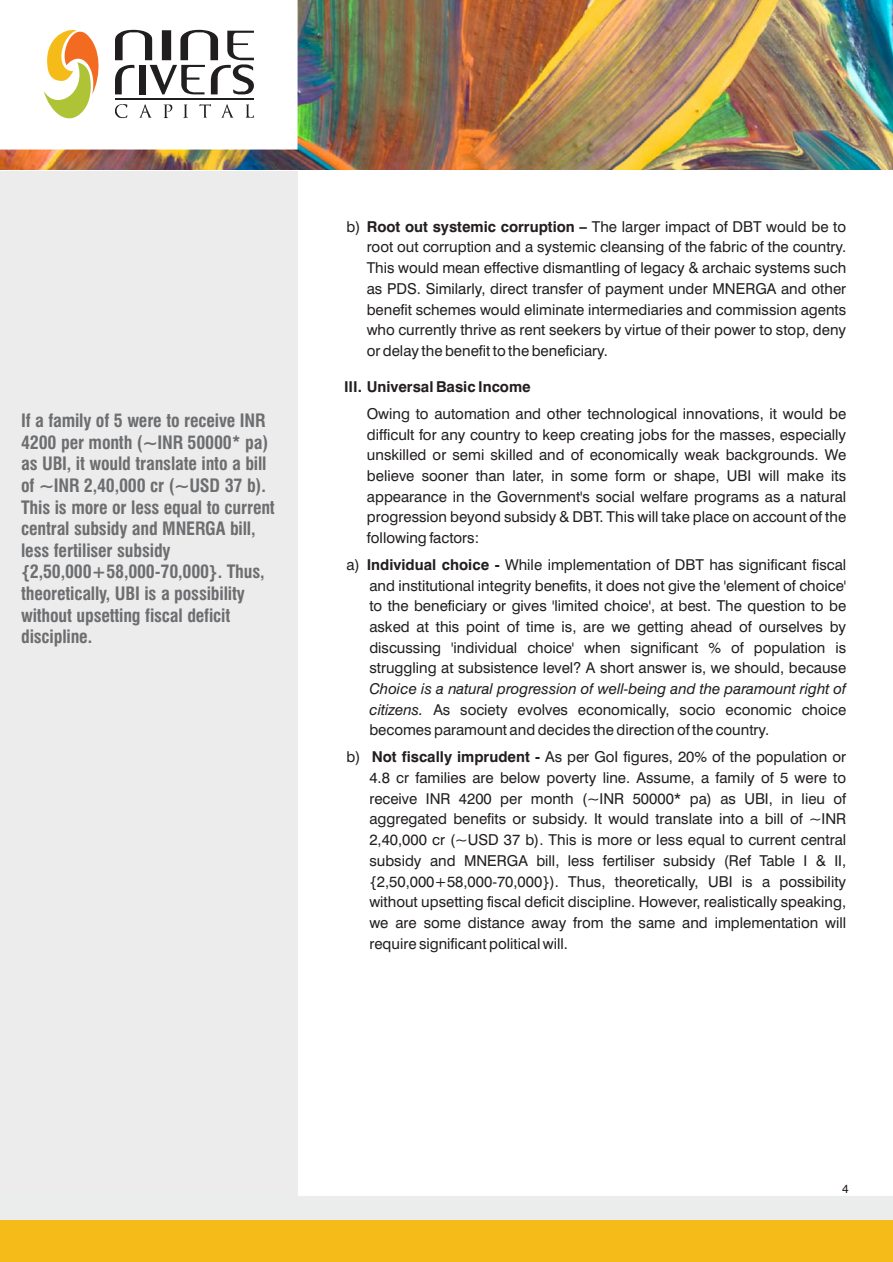
<style>
.page{position:relative;width:893px;height:1262px;background:#fff}
.page>*{position:absolute;margin:0;border:0;box-sizing:border-box;transform-origin:0 0}
.t1{font:700 condensed 18px/21.6px "Swiss 721 BT";letter-spacing:-.01em;color:#6d6e70}
.t2{font:15px/20.7px "Swiss 721 BT";color:#231f20;text-align:justify}
.t3{font:italic 15px/20.7px "Swiss 721 BT";color:#231f20}
.t4{font:700 15px "Swiss 721 BT";color:#231f20}
.t5{font:12px "Swiss 721 BT";color:#231f20}
.s1{font-weight:700}
</style>
<div class="page">
<img style="left:0;top:0;width:892px;height:170px">
<div style="left:0;top:0;width:297px;height:149px;background:#fff"></div>
<svg style="left:115px;top:104px;width:139px;height:14px"></svg>
<hr style="left:115px;top:99px;width:139px;height:1px;background:#211e1f">
<svg style="left:115px;top:30px;width:139px;height:64px"></svg>
<svg style="left:44px;top:29px;width:55px;height:90px"></svg>
<div style="left:0;top:1195px;width:892px;height:62px;background:#ebecec"></div>
<div style="left:0;top:1220px;width:892px;height:41px;background:#f4bb19"></div>
<p class="t1" style="left:21px;top:411px;width:255px">If a family of 5 were to receive INR<br>4200 per month (~INR 50000* pa) as UBI, it would translate into a bill of ~INR 2,40,000 cr (~USD 37 b).<br>This is more or less equal to current central subsidy and MNERGA bill, less fertiliser subsidy {2,50,000+58,000-70,000}. Thus, theoretically, UBI is a possibility without upsetting fiscal deficit discipline.</p>
<p class="t2" style="left:366px;top:218px;width:481px;text-indent:-20px">b) <span class="s1">Root out systemic corruption –</span> The larger impact of DBT would be to root out corruption and a systemic cleansing of the fabric of the country.<br>This would mean effective dismantling of legacy &amp; archaic systems such as PDS. Similarly, direct transfer of payment under MNERGA and other benefit schemes would eliminate intermediaries and commission agents who currently thrive as rent seekers by virtue of their power to stop, deny or delay the benefit to the beneficiary.</p>
<p class="t4" style="left:344px;top:381px;width:188px">III. Universal Basic Income</p>
<p class="t2" style="left:366px;top:405px;width:481px">Owing to automation and other technological innovations, it would be difficult for any country to keep creating jobs for the masses, especially unskilled or semi skilled and of economically weak backgrounds. We believe sooner than later, in some form or shape, UBI will make its appearance in the Government's social welfare programs as a natural progression beyond subsidy &amp; DBT. This will take place on account of the following factors:</p>
<p class="t2" style="left:346px;top:556px;width:15px">a)</p>
<p class="t2" style="left:366px;top:556px;width:481px"><span class="s1">Individual choice -</span> While implementation of DBT has significant fiscal and institutional integrity benefits, it does not give the 'element of choice' to the beneficiary or gives 'limited choice', at best. The question to be asked at this point of time is, are we getting ahead of ourselves by discussing 'individual choice' when significant % of population is struggling at subsistence level? A short answer is, we should, because</p>
<p class="t2" style="left:369px;top:700px;width:478px;text-indent:64px">As society evolves economically, socio economic choice becomes paramount and decides the direction of the country.</p>
<p class="t2" style="left:346px;top:748px;width:15px">b)</p>
<p class="t2" style="left:369px;top:748px;width:478px"><span class="s1">Not fiscally imprudent -</span> As per GoI figures, 20% of the population or 4.8 cr families are below poverty line. Assume, a family of 5 were to receive INR 4200 per month (~INR 50000* pa) as UBI, in lieu of aggregated benefits or subsidy. It would translate into a bill of ~INR 2,40,000 cr (~USD 37 b). This is more or less equal to current central subsidy and MNERGA bill, less fertiliser subsidy (Ref Table I &amp; II, {2,50,000+58,000-70,000}). Thus, theoretically, UBI is a possibility without upsetting fiscal deficit discipline. However, realistically speaking, we are some distance away from the same and implementation will require significant political will.</p>
<p class="t3" style="left:369px;top:680px;width:478px">Choice is a natural progression of well-being and the paramount right of citizens.</p>
<p class="t5" style="left:842px;top:1184px;width:8px">4</p>
</div>
